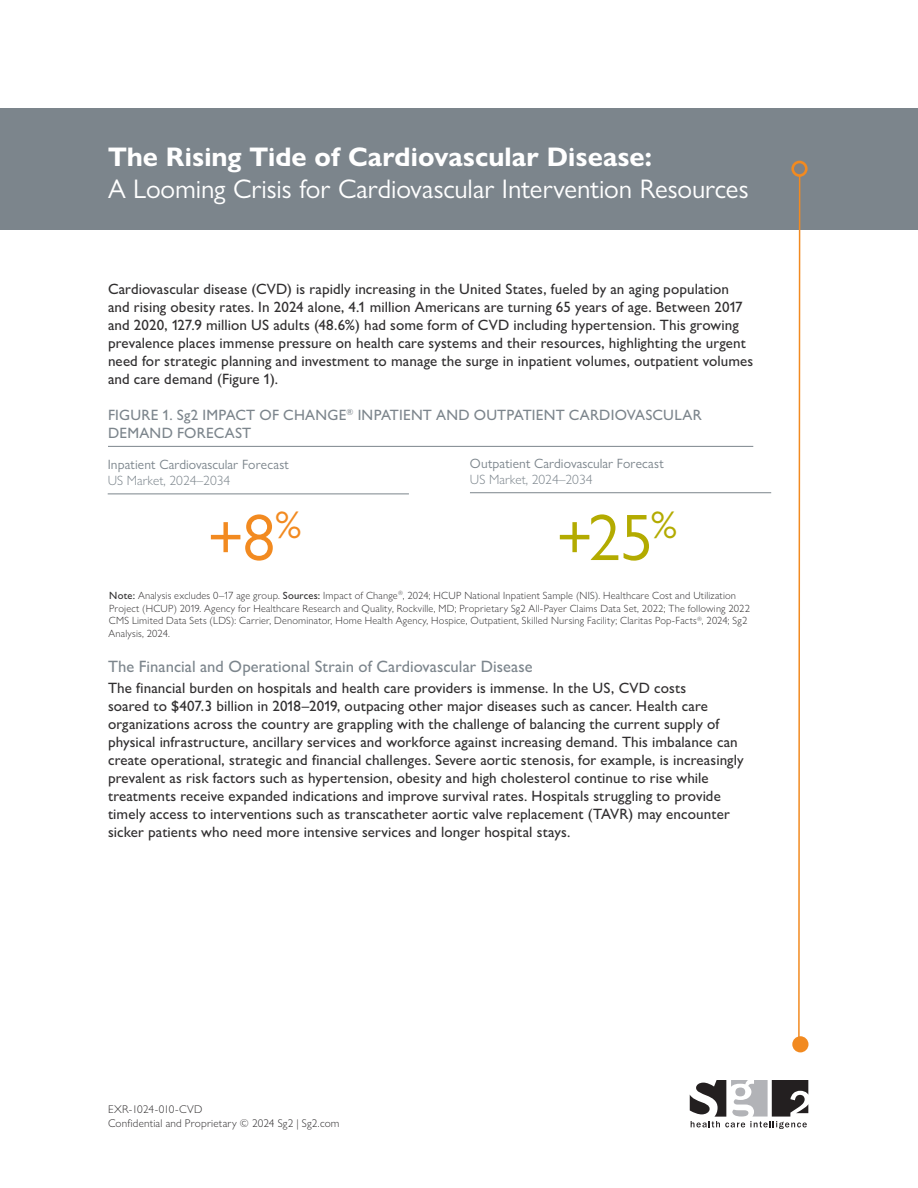
<style>
.page{position:relative;width:918px;height:1188px;background:#fff}
.page>*{position:absolute;margin:0;border:0;box-sizing:border-box;transform-origin:0 0}
.t1{font:66px "Gill Sans Nova";color:#b3ab00}
.t2{font:66px "Gill Sans Nova";color:#f28a20}
.t3{font:27px "Gill Sans Nova";letter-spacing:-.005em;color:#fff}
.t4{font:700 27px "Gill Sans Nova";color:#fff}
._3_Header{font:500 16.5px "Gill Sans Nova";letter-spacing:.005em;color:#7c858c}
._1_Body{font:500 15px/18px "Gill Sans Nova";letter-spacing:.005em;color:#312f30}
._4_Chart_Title{font:500 15px/18px "Gill Sans Nova";letter-spacing:.015em;color:#7c858c}
.Chart_Title{font:13.5px/16.5px "Gill Sans Nova";letter-spacing:.005em;color:#7c858c}
.t5{font:300 11.25px "Gill Sans Nova";letter-spacing:.015em;color:#312f30}
.t6{font:300 11.25px "Gill Sans Std";letter-spacing:.01em;color:#312f30}
._1_Source_Footnote{font:300 10.5px/12.6px "Gill Sans Nova";letter-spacing:.02em;color:#312f30}
.s1{font-weight:300}
.s2{font-weight:500}
</style>
<div class="page">
<div style="left:0;top:108px;width:918px;height:122px;background:#7c858c"></div>
<svg style="left:798px;top:177px;width:3px;height:859px"></svg>
<div style="left:793px;top:162px;width:13px;height:14px;background:#808285;border-radius:50%"></div>
<div style="left:791px;top:161px;width:17px;height:16px;border:3px solid #f28a20;border-radius:50%"></div>
<div style="left:792px;top:1036px;width:16px;height:16px;background:#f28a20;border-radius:50%"></div>
<svg style="left:690px;top:1080px;width:118px;height:49px"></svg>
<hr style="left:108px;top:446px;width:645px;height:1px;background:#7c858c">
<hr style="left:108px;top:494px;width:301px;height:1px;background:#7c858c">
<hr style="left:470px;top:492px;width:301px;height:1px;background:#7c858c">
<h2 class="t4" style="left:108px;top:140px;width:545px">The Rising Tide of Cardiovascular Disease:</h2>
<h2 class="t3" style="left:108px;top:173px;width:642px">A Looming Crisis for Cardiovascular Intervention Resources</h2>
<p class="_1_Body" style="left:108px;top:280px;width:647px">Cardiovascular disease (CVD) is rapidly increasing in the United States, fueled by an aging population and rising obesity rates. In 2024 alone, 4.1 million Americans are turning 65 years of age. Between 2017 and 2020, 127.9 million US adults (48.6%) had some form of CVD including hypertension. This growing prevalence places immense pressure on health care systems and their resources, highlighting the urgent need for strategic planning and investment to manage the surge in inpatient volumes, outpatient volumes and care demand (Figure 1).</p>
<p class="_4_Chart_Title" style="left:108px;top:406px;width:595px">FIGURE 1. Sg2 IMPACT OF CHANGE<sup>®</sup> INPATIENT AND OUTPATIENT CARDIOVASCULAR<br>DEMAND FORECAST</p>
<p class="Chart_Title" style="left:108px;top:456px;width:183px">Inpatient Cardiovascular Forecast<br><span class="s1">US Market, 2024–2034</span></p>
<p class="Chart_Title" style="left:470px;top:455px;width:195px">Outpatient Cardiovascular Forecast<br><span class="s1">US Market, 2024–2034</span></p>
<p class="t2" style="left:208px;top:497px;width:95px">+8<sup>%</sup></p>
<p class="t1" style="left:557px;top:497px;width:122px">+25<sup>%</sup></p>
<p class="_1_Source_Footnote" style="left:108px;top:589px;width:643px"><span class="s2">Note:</span> Analysis excludes 0–17 age group. <span class="s2">Sources:</span> Impact of Change<sup>®</sup>, 2024; HCUP National Inpatient Sample (NIS). Healthcare Cost and Utilization Project (HCUP) 2019. Agency for Healthcare Research and Quality, Rockville, MD; Proprietary Sg2 All-Payer Claims Data Set, 2022; The following 2022<br>CMS Limited Data Sets (LDS): Carrier, Denominator, Home Health Agency, Hospice, Outpatient, Skilled Nursing Facility; Claritas Pop-Facts<sup>®</sup>, 2024; Sg2<br>Analysis, 2024.</p>
<p class="_3_Header" style="left:108px;top:656px;width:426px">The Financial and Operational Strain of Cardiovascular Disease</p>
<p class="_1_Body" style="left:108px;top:679px;width:637px">The financial burden on hospitals and health care providers is immense. In the US, CVD costs<br>soared to $407.3 billion in 2018–2019, outpacing other major diseases such as cancer. Health care organizations across the country are grappling with the challenge of balancing the current supply of physical infrastructure, ancillary services and workforce against increasing demand. This imbalance can create operational, strategic and financial challenges. Severe aortic stenosis, for example, is increasingly prevalent as risk factors such as hypertension, obesity and high cholesterol continue to rise while treatments receive expanded indications and improve survival rates. Hospitals struggling to provide timely access to interventions such as transcatheter aortic valve replacement (TAVR) may encounter sicker patients who need more intensive services and longer hospital stays.</p>
<p class="t6" style="left:108px;top:1103px;width:96px">EXR-1024-010-CVD</p>
<p class="t5" style="left:108px;top:1117px;width:233px">Confidential and Proprietary © 2024 Sg2 | Sg2.com</p>
</div>
